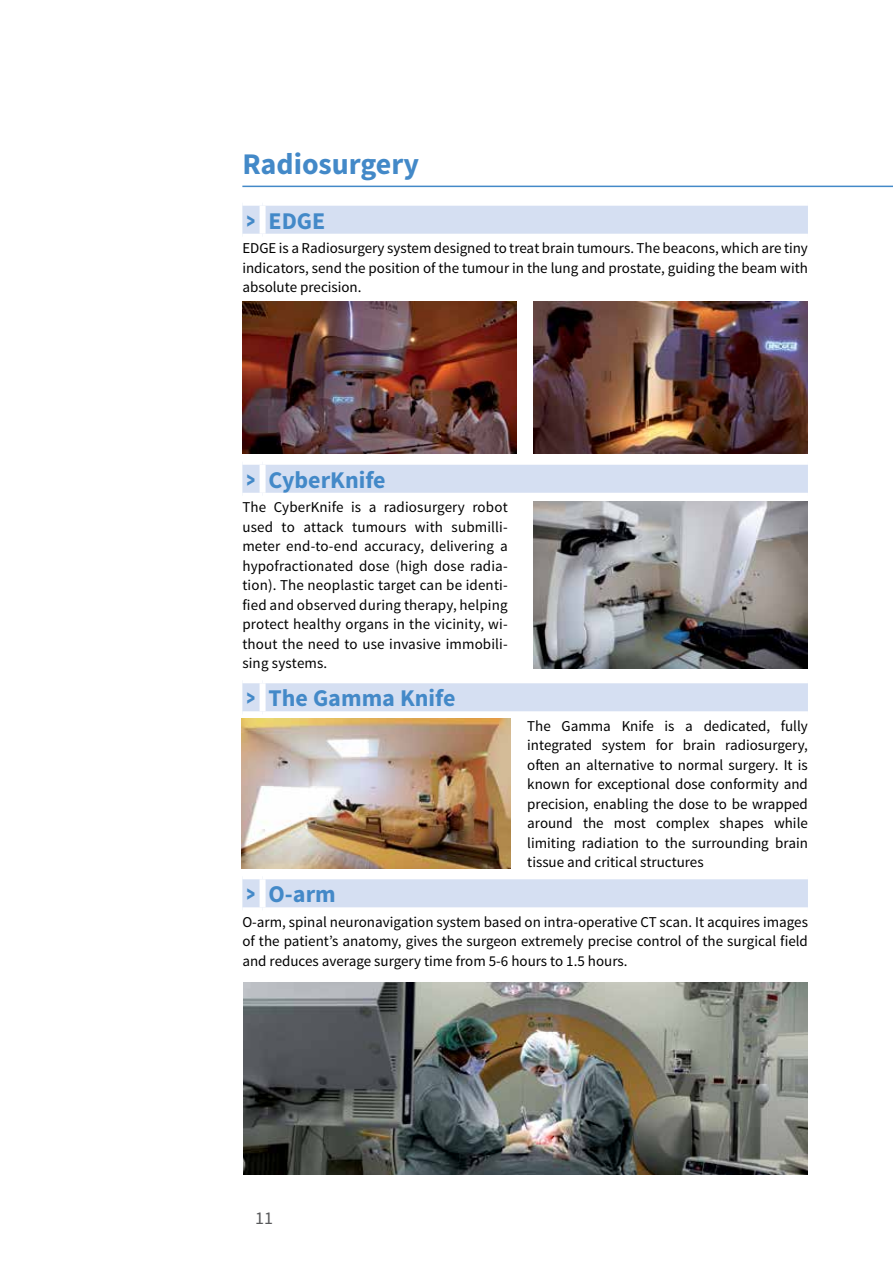
<style>
.page{position:relative;width:893px;height:1263px;background:#fff}
.page>*{position:absolute;margin:0;border:0;box-sizing:border-box;transform-origin:0 0}
.t1{font:700 30px "Source Sans Pro";color:#4389c8}
.t2{font:700 24px "Source Sans Pro";color:#4389c8}
.t3{font:18px "Source Sans Pro";color:#58595b}
.t4{font:15px/19.5px "Source Sans Pro";color:#000;text-align:justify}
.s1{font-weight:900}
</style>
<div class="page">
<div style="left:242px;top:206px;width:566px;height:28px;background:#d5dff2"></div>
<div style="left:260px;top:206px;width:6px;height:28px;background:#fff"></div>
<div style="left:242px;top:465px;width:566px;height:28px;background:#d5dff2"></div>
<div style="left:260px;top:465px;width:6px;height:28px;background:#fff"></div>
<div style="left:242px;top:683px;width:566px;height:28px;background:#d5dff2"></div>
<div style="left:260px;top:683px;width:6px;height:28px;background:#fff"></div>
<div style="left:242px;top:879px;width:566px;height:28px;background:#d5dff2"></div>
<div style="left:260px;top:879px;width:6px;height:28px;background:#fff"></div>
<img style="left:242px;top:302px;width:274px;height:152px">
<img style="left:533px;top:302px;width:274px;height:152px">
<hr style="left:242px;top:186px;width:651px;height:1px;background:#4389c8">
<img style="left:533px;top:502px;width:274px;height:167px">
<img style="left:242px;top:719px;width:268px;height:149px">
<img style="left:244px;top:982px;width:564px;height:193px">
<h1 class="t1" style="left:242px;top:145px;width:178px">Radiosurgery</h1>
<h2 class="t2" style="left:247px;top:205px;width:80px"><span class="s1">&gt;</span> EDGE</h2>
<p class="t4" style="left:242px;top:239px;width:567px">EDGE is a Radiosurgery system designed to treat brain tumours. The beacons, which are tiny indicators, send the position of the tumour in the lung and prostate, guiding the beam with absolute precision.</p>
<h2 class="t2" style="left:247px;top:464px;width:140px"><span class="s1">&gt;</span> CyberKnife</h2>
<p class="t4" style="left:242px;top:498px;width:267px">The CyberKnife is a radiosurgery robot used to attack tumours with submilli&shy;meter end-to-end accuracy, delivering a hypofractionated dose (high dose radia&shy;tion). The neoplastic target can be identi&shy;fied and observed during therapy, helping protect healthy organs in the vicinity, wi&shy;thout the need to use invasive immobili&shy;sing systems.</p>
<h2 class="t2" style="left:247px;top:683px;width:210px"><span class="s1">&gt;</span> The Gamma Knife</h2>
<p class="t4" style="left:527px;top:716px;width:282px">The Gamma Knife is a dedicated, fully integrated system for brain radiosurgery, often an alternative to normal surgery. It is known for exceptional dose conformity and precision, enabling the dose to be wrapped around the most complex shapes while limiting radiation to the surrounding brain tissue and critical structures</p>
<h2 class="t2" style="left:247px;top:879px;width:91px"><span class="s1">&gt;</span> O-arm</h2>
<p class="t4" style="left:242px;top:912px;width:567px">O-arm, spinal neuronavigation system based on intra-operative CT scan. It acquires images of the patient’s anatomy, gives the surgeon extremely precise control of the surgical field and reduces average surgery time from 5-6 hours to 1.5 hours.</p>
<p class="t3" style="left:255px;top:1207px;width:19px">11</p>
</div>
